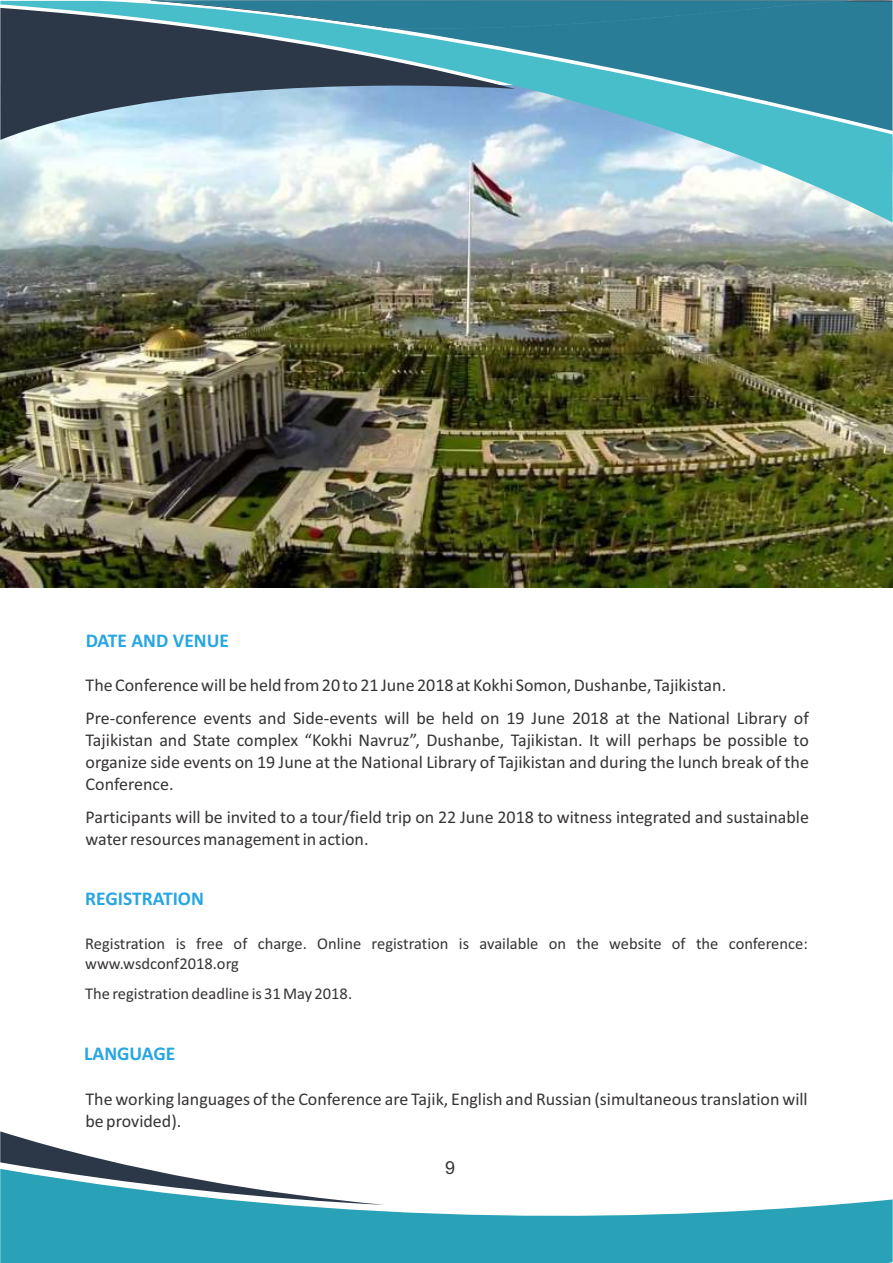
<style>
.page{position:relative;width:893px;height:1263px;background:#fff}
.page>*{position:absolute;margin:0;border:0;box-sizing:border-box;transform-origin:0 0}
.t1{font:700 19.5px "Calibri";color:#28a6e2}
.t2{font:18px/21.9px "Calibri";color:#373435}
.t3{font:18px "Arial";color:#373435}
.t4{font:16.5px/20.1px "Calibri";color:#373435}
</style>
<div class="page">
<img style="left:0;top:222px;width:893px;height:365px">
<svg style="left:0;top:1px;width:893px;height:221px"></svg>
<svg style="left:151px;top:0;width:742px;height:138px"></svg>
<svg style="left:0;top:1199px;width:893px;height:64px;fill:#29a1b6"></svg>
<svg style="left:0;top:1131px;width:385px;height:74px"></svg>
<p class="t1" style="left:86px;top:633px;width:145px">DATE AND VENUE</p>
<p class="t2" style="left:86px;top:670px;width:725px;line-height:33px">The Conference will be held from 20 to 21 June 2018 at Kokhi Somon, Dushanbe, Tajikistan.<br>Pre-conference events and Side-events will be held on 19 June 2018 at the National Library of</p>
<p class="t2" style="left:86px;top:731px;width:725px;text-align:justify">Tajikistan and State complex “Kokhi Navruz”, Dushanbe, Tajikistan. It will perhaps be possible to organize side events on 19 June at the National Library of Tajikistan and during the lunch break of the Conference.</p>
<p class="t2" style="left:86px;top:807px;width:725px">Participants will be invited to a tour/field trip on 22 June 2018 to witness integrated and sustainable water resources management in action.</p>
<p class="t1" style="left:85px;top:890px;width:120px">REGISTRATION</p>
<p class="t4" style="left:85px;top:934px;width:724px">Registration is free of charge. Online registration is available on the website of the conference: www.wsdconf2018.org</p>
<p class="t4" style="left:85px;top:985px;width:268px">The registration deadline is 31 May 2018.</p>
<p class="t1" style="left:84px;top:1045px;width:93px">LANGUAGE</p>
<p class="t2" style="left:85px;top:1089px;width:724px">The working languages of the Conference are Tajik, English and Russian (simultaneous translation will be provided).</p>
<p class="t3" style="left:445px;top:1161px;width:12px">9</p>
</div>
